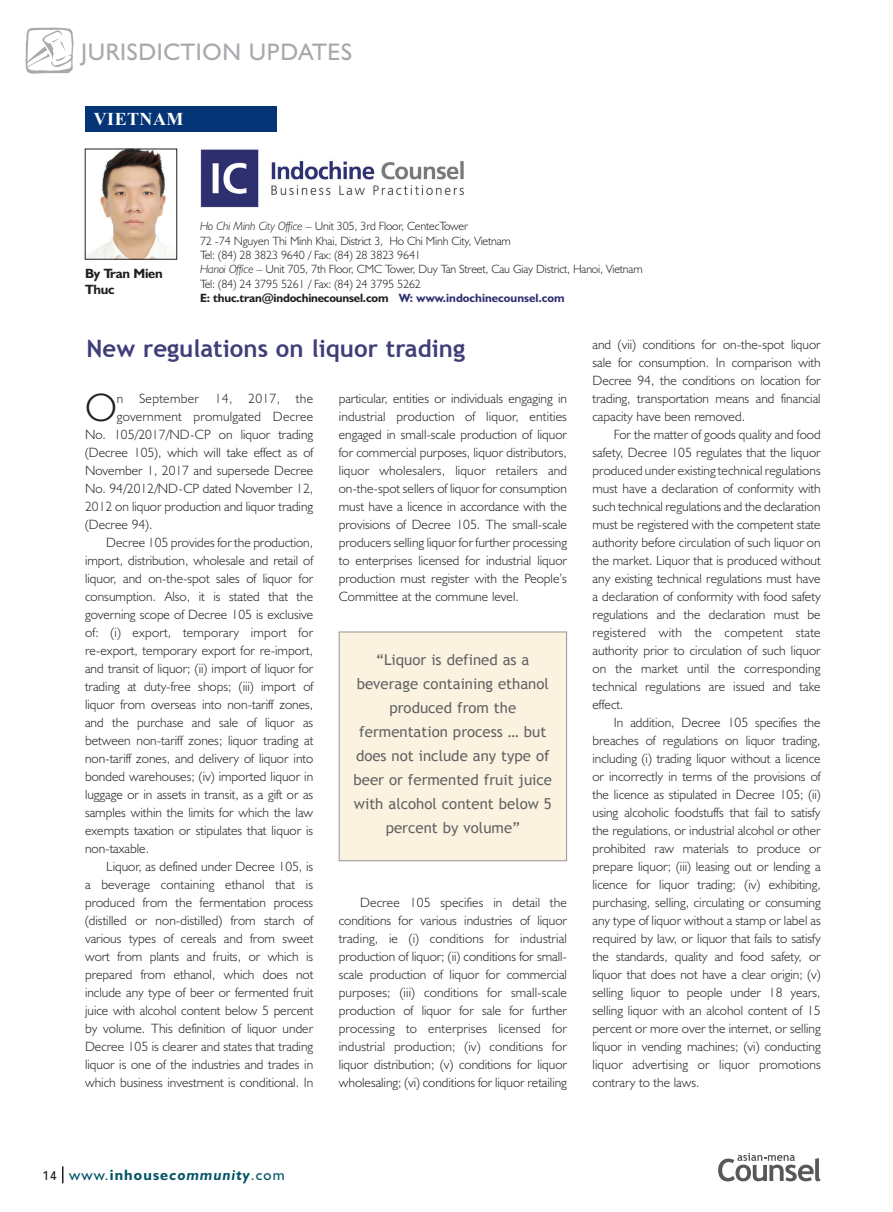
<style>
.page{position:relative;width:893px;height:1212px;background:#fff}
.page>*{position:absolute;margin:0;border:0;box-sizing:border-box;transform-origin:0 0}
._55_PAID_NO_INDENT{font:300 39.9px "Humanist 521 BT";color:#231f20}
._01_CF_HEAD{font:700 24px "Trebuchet MS";color:#3f3e78}
.t1{font:24px "Humanist 521 BT";letter-spacing:.025em;color:#a8a9ad}
._56_PAID_BODY{font:700 18px "Times New Roman";letter-spacing:.025em;color:#fff}
._21_CF_QUOTE_2{font:15px/24px "Trebuchet MS";color:#636366;text-align:center}
.t2{font:italic 700 15px "Humanist 521 BT";letter-spacing:.075em;color:#005467}
._56_PAID_BODY-2{font:300 13.5px/18px "Humanist 521 BT";color:#231f20;text-align:justify}
._55_PAID_NO_INDENT-2{font:300 13.5px "Humanist 521 BT";color:#231f20}
._55_PAID_NO_INDENT-3{font:300 13.5px "Humanist 521 BT";letter-spacing:.025em;color:#231f20}
._02_CF_AUTHOR{font:700 13.5px/16.2px "Humanist 521 BT";letter-spacing:-.02em;color:#231f20}
.t3{font:300 12px "Humanist 521 BT";letter-spacing:-.015em;color:#231f20}
.t4{font:700 12px "Humanist 521 BT";letter-spacing:-.015em;color:#231f20}
.s1{font-style:italic}
.s2{color:#2c306f}
.s3{font-family:"Univers";font-weight:400;font-style:normal;font-size:12.75px;color:#231f20}
.s4{font-weight:400;font-style:normal}
.s5{font-style:normal}
</style>
<div class="page">
<svg style="left:62px;top:1166px;width:1px;height:17px"></svg>
<svg style="left:718px;top:1153px;width:103px;height:28px"></svg>
<img style="left:87px;top:151px;width:88px;height:106px">
<div style="left:85px;top:149px;width:92px;height:110px;border:1px solid #231f20"></div>
<img style="left:200px;top:149px;width:264px;height:59px">
<div style="left:85px;top:106px;width:191px;height:26px;background:#043376"></div>
<div style="left:339px;top:632px;width:228px;height:229px;background:#fbf3df"></div>
<div style="left:339px;top:632px;width:228px;height:229px;border:1px solid #939598"></div>
<svg style="left:25px;top:27px;width:49px;height:47px"></svg>
<h2 class="t1" style="left:81px;top:37px;width:273px">JURISDICTION UPDATES</h2>
<p class="_56_PAID_BODY" style="left:94px;top:107px;width:91px">VIETNAM</p>
<p class="t3" style="left:200px;top:219px;width:270px"><span class="s1">Ho Chi Minh City Office</span> – Unit 305, 3rd Floor, CentecTower</p>
<p class="t3" style="left:200px;top:233px;width:312px">72 -74 Nguyen Thi Minh Khai, District 3, Ho Chi Minh City, Vietnam</p>
<p class="t3" style="left:200px;top:248px;width:222px">Tel: (84) 28 3823 9640 / Fax: (84) 28 3823 9641</p>
<p class="t3" style="left:200px;top:262px;width:444px"><span class="s1">Hanoi Office</span> – Unit 705, 7th Floor, CMC Tower, Duy Tan Street, Cau Giay District, Hanoi, Vietnam</p>
<p class="t3" style="left:200px;top:276px;width:222px">Tel: (84) 24 3795 5261 / Fax: (84) 24 3795 5262</p>
<p class="t4" style="left:200px;top:291px;width:366px">E: thuc.tran@indochinecounsel.com <span class="s2">W: www.indochinecounsel.com</span></p>
<p class="_56_PAID_BODY-2" style="left:592px;top:335px;width:230px">and (vii) conditions for on-the-spot liquor sale for consumption. In comparison with Decree 94, the conditions on location for trading, transportation means and financial capacity have been removed.</p>
<p class="_56_PAID_BODY-2" style="left:592px;top:425px;width:230px;text-indent:21px">For the matter of goods quality and food safety, Decree 105 regulates that the liquor produced under existing technical regulations must have a declaration of conformity with such technical regulations and the declaration must be registered with the competent state authority before circulation of such liquor on the market. Liquor that is produced without any existing technical regulations must have a declaration of conformity with food safety regulations and the declaration must be registered with the competent state authority prior to circulation of such liquor on the market until the corresponding technical regulations are issued and take effect.</p>
<p class="_56_PAID_BODY-2" style="left:592px;top:713px;width:230px;text-indent:21px">In addition, Decree 105 specifies the breaches of regulations on liquor trading, including (i) trading liquor without a licence or incorrectly in terms of the provisions of the licence as stipulated in Decree 105; (ii) using alcoholic foodstuffs that fail to satisfy the regulations, or industrial alcohol or other prohibited raw materials to produce or prepare liquor; (iii) leasing out or lending a licence for liquor trading; (iv) exhibiting, purchasing, selling, circulating or consuming any type of liquor without a stamp or label as required by law, or liquor that fails to satisfy the standards, quality and food safety, or liquor that does not have a clear origin; (v) selling liquor to people under 18 years, selling liquor with an alcohol content of 15 percent or more over the internet, or selling liquor in vending machines; (vi) conducting liquor advertising or liquor promotions contrary to the laws.</p>
<p class="_02_CF_AUTHOR" style="left:85px;top:265px;width:79px">By Tran Mien<br>Thuc</p>
<p class="_01_CF_HEAD" style="left:87px;top:333px;width:380px">New regulations on liquor trading</p>
<p class="_55_PAID_NO_INDENT" style="left:85px;top:382px;width:33px">O</p>
<p class="_55_PAID_NO_INDENT-3" style="left:117px;top:390px;width:198px">n September 14, 2017, the</p>
<p class="_56_PAID_BODY-2" style="left:339px;top:389px;width:230px">particular, entities or individuals engaging in industrial production of liquor, entities engaged in small-scale production of liquor for commercial purposes, liquor distributors, liquor wholesalers, liquor retailers and on-the-spot sellers of liquor for consumption must have a licence in accordance with the provisions of Decree 105. The small-scale producers selling liquor for further processing to enterprises licensed for industrial liquor production must register with the People’s Committee at the commune level.</p>
<p class="_55_PAID_NO_INDENT-2" style="left:117px;top:408px;width:198px">government promulgated Decree</p>
<p class="_55_PAID_NO_INDENT-2" style="left:85px;top:426px;width:230px">No. 105/2017/ND-CP on liquor trading</p>
<p class="_55_PAID_NO_INDENT-2" style="left:85px;top:444px;width:230px">(Decree 105), which will take effect as of</p>
<p class="_55_PAID_NO_INDENT-2" style="left:85px;top:462px;width:230px">November 1, 2017 and supersede Decree</p>
<p class="_55_PAID_NO_INDENT-2" style="left:85px;top:480px;width:230px">No. 94/2012/ND-CP dated November 12,</p>
<p class="_55_PAID_NO_INDENT-2" style="left:85px;top:498px;width:230px">2012 on liquor production and liquor trading</p>
<p class="_55_PAID_NO_INDENT-2" style="left:85px;top:516px;width:69px">(Decree 94).</p>
<p class="_56_PAID_BODY-2" style="left:85px;top:533px;width:230px;text-indent:21px">Decree 105 provides for the production, import, distribution, wholesale and retail of liquor, and on-the-spot sales of liquor for consumption. Also, it is stated that the governing scope of Decree 105 is exclusive of: (i) export, temporary import for re-export, temporary export for re-import, and transit of liquor; (ii) import of liquor for trading at duty-free shops; (iii) import of liquor from overseas into non-tariff zones, and the purchase and sale of liquor as between non-tariff zones; liquor trading at non-tariff zones, and delivery of liquor into bonded warehouses; (iv) imported liquor in luggage or in assets in transit, as a gift or as samples within the limits for which the law exempts taxation or stipulates that liquor is non-taxable.</p>
<p class="_56_PAID_BODY-2" style="left:85px;top:857px;width:230px;text-indent:21px">Liquor, as defined under Decree 105, is a beverage containing ethanol that is produced from the fermentation process (distilled or non-distilled) from starch of various types of cereals and from sweet wort from plants and fruits, or which is prepared from ethanol, which does not include any type of beer or fermented fruit juice with alcohol content below 5 percent by volume. This definition of liquor under Decree 105 is clearer and states that trading liquor is one of the industries and trades in which business investment is conditional. In</p>
<p class="_21_CF_QUOTE_2" style="left:354px;top:648px;width:200px">“Liquor is defined as a beverage containing ethanol produced from the fermentation process … but does not include any type of beer or fermented fruit juice with alcohol content below 5 percent by volume”</p>
<p class="_56_PAID_BODY-2" style="left:339px;top:893px;width:230px;text-indent:21px">Decree 105 specifies in detail the conditions for various industries of liquor trading, ie (i) conditions for industrial production of liquor; (ii) conditions for small&shy;scale production of liquor for commercial purposes; (iii) conditions for small-scale production of liquor for sale for further processing to enterprises licensed for industrial production; (iv) conditions for liquor distribution; (v) conditions for liquor wholesaling; (vi) conditions for liquor retailing</p>
<p class="t2" style="left:42px;top:1165px;width:244px"><span class="s3">14</span> <span class="s4">www.</span><span class="s5">inhouse</span>community<span class="s4">.com</span></p>
</div>
